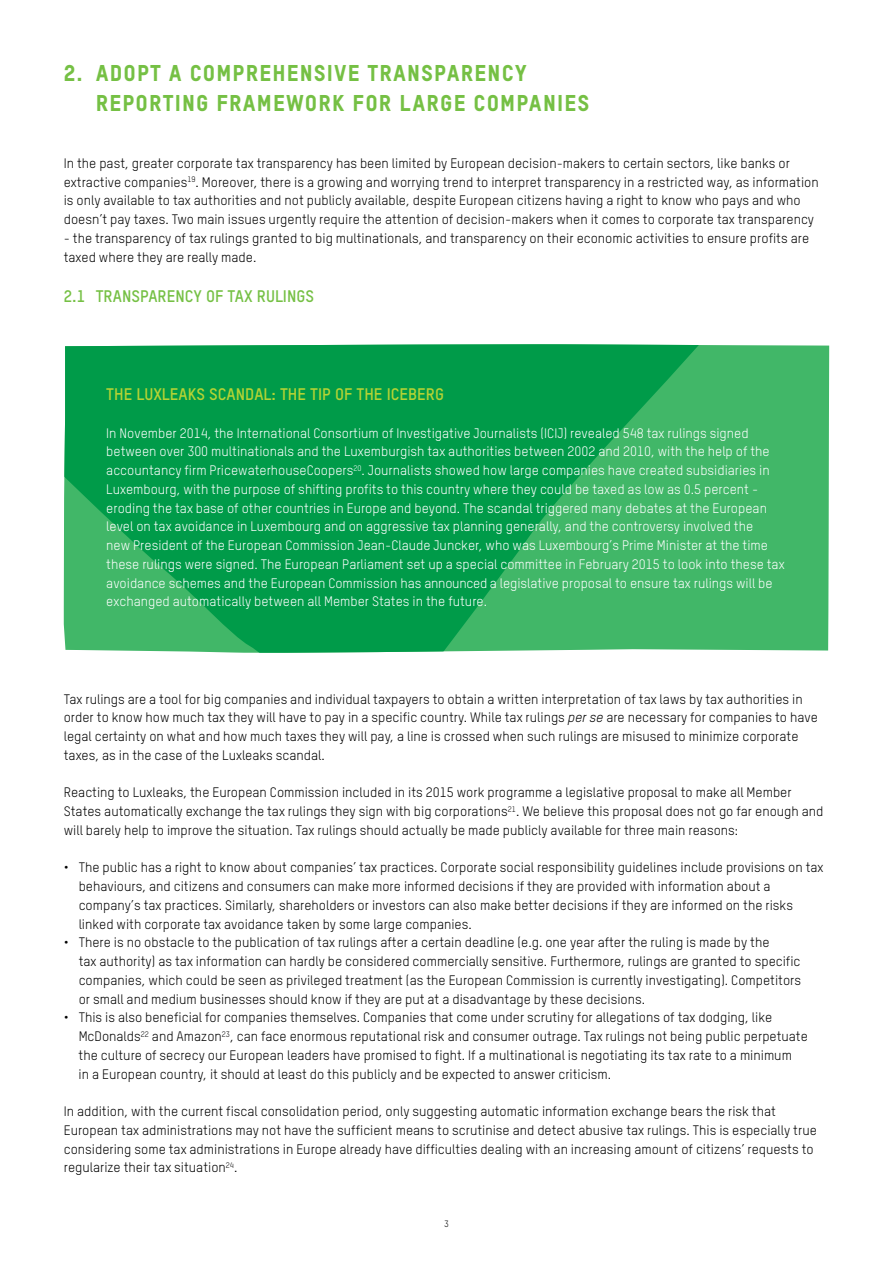
<style>
.page{position:relative;width:893px;height:1263px;background:#fff}
.page>*{position:absolute;margin:0;border:0;box-sizing:border-box;transform-origin:0 0}
.t1{font:22.5px/30px "Oxfam TSTARPRO Headline";letter-spacing:.05em;color:#75c044}
.t2{font:700 16.5px "Oxfam TSTARPRO";color:#b5d334}
.t3{font:700 16.5px "Oxfam TSTARPRO";color:#75c044}
.t4{font:13.5px/18.8px "Oxfam TSTARPRO";color:#000}
.t5{font:13.5px/18.8px "Oxfam TSTARPRO";color:#fff}
.t6{font:9px "Oxfam TSTARPRO";color:#000}
.s1{font-style:italic}
</style>
<div class="page">
<div style="left:761px;top:345px;width:68px;height:306px;background:#41b768"></div>
<svg style="left:64px;top:344px;width:697px;height:309px;background:#19a555"></svg>
<h1 class="t1" style="left:96px;top:58px;width:495px;text-indent:-32px">2. ADOPT A COMPREHENSIVE TRANSPARENCY<br>REPORTING FRAMEWORK FOR LARGE COMPANIES</h1>
<p class="t4" style="left:64px;top:154px;width:756px">I n the past, greater corporate tax transparency has been limited by European decision-makers to certain sectors, like banks or extractive companies<sup>19</sup>. Moreover, there is a growing and worrying trend to interpret transparency in a restricted way, as information is only available to tax authorities and not publicly available, despite European citizens having a right to know who pays and who doesn’t pay taxes. Two main issues urgently require the attention of decision-makers when it comes to corporate tax transparency</p>
<p class="t4" style="left:64px;top:229px;width:747px">- the transparency of tax rulings granted to big multinationals, and transparency on their economic activities to ensure profits are taxed where they are really made.</p>
<p class="t3" style="left:64px;top:286px;width:252px">2.1 TRANSPARENCY OF TAX RULINGS</p>
<p class="t2" style="left:106px;top:384px;width:339px">THE LUXLEAKS SCANDAL: THE TIP OF THE ICEBERG</p>
<p class="t5" style="left:106px;top:423px;width:680px">I n November 2014, the I nternational Consortium of Investigative Journalists (ICIJ) revealed 548 tax rulings signed between over 300 multinationals and the Luxemburgish tax authorities between 2002 and 2010, with the help of the accountancy firm PricewaterhouseCoopers<sup>20</sup>. Journalists showed how large companies have created subsidiaries in Luxembourg, with the purpose of shifting profits to this country where they could be taxed as low as 0.5 percent - eroding the tax base of other countries in Europe and beyond. The scandal triggered many debates at the European level on tax avoidance in Luxembourg and on aggressive tax planning generally, and the controversy involved the<br>new President of the European Commission Jean-Claude Juncker, who was Luxembourg’s Prime Minister at the time these rulings were signed. The European Parliament set up a special committee in February 2015 to look into these tax avoidance schemes and the European Commission has announced a legislative proposal to ensure tax rulings will be exchanged automatically between all Member States in the future.</p>
<p class="t4" style="left:64px;top:689px;width:755px">Tax rulings are a tool for big companies and individual taxpayers to obtain a written interpretation of tax laws by tax authorities in order to know how much tax they will have to pay in a specific country. While tax rulings <span class="s1">per se</span> are necessary for companies to have legal certainty on what and how much taxes they will pay, a line is crossed when such rulings are misused to minimize corporate taxes, as in the case of the Luxleaks scandal.</p>
<p class="t4" style="left:64px;top:783px;width:761px">Reacting to Luxleaks, the European Commission included in its 2015 work programme a legislative proposal to make all Member<br>States automatically exchange the tax rulings they sign with big corporations<sup>21</sup>. We believe this proposal does not go far enough and will barely help to improve the situation. Tax rulings should actually be made publicly available for three main reasons:</p>
<p class="t4" style="left:79px;top:858px;width:746px;text-indent:-15px">• The public has a right to know about companies’ tax practices. Corporate social responsibility guidelines include provisions on tax behaviours, and citizens and consumers can make more informed decisions if they are provided with information about a company’s tax practices. Similarly, shareholders or investors can also make better decisions if they are informed on the risks linked with corporate tax avoidance taken by some large companies.</p>
<p class="t4" style="left:79px;top:933px;width:724px;text-indent:-15px">• There is no obstacle to the publication of tax rulings after a certain deadline (e.g. one year after the ruling is made by the<br>tax authority) as tax information can hardly be considered commercially sensitive. Furthermore, rulings are granted to specific companies, which could be seen as privileged treatment (as the European Commission is currently investigating). Competitors or small and medium businesses should know if they are put at a disadvantage by these decisions.</p>
<p class="t4" style="left:79px;top:1008px;width:731px;text-indent:-15px">• This is also beneficial for companies themselves. Companies that come under scrutiny for allegations of tax dodging, like McDonalds<sup>22</sup> and Amazon<sup>23</sup>, can face enormous reputational risk and consumer outrage. Tax rulings not being public perpetuate the culture of secrecy our European leaders have promised to fight. If a multinational is negotiating its tax rate to a minimum<br>in a European country, it should at least do this publicly and be expected to answer criticism.</p>
<p class="t4" style="left:64px;top:1102px;width:755px">I n addition, with the current fiscal consolidation period, only suggesting automatic information exchange bears the risk that European tax administrations may not have the sufficient means to scrutinise and detect abusive tax rulings. This is especially true considering some tax administrations in Europe already have difficulties dealing with an increasing amount of citizens’ requests to regularize their tax situation<sup>24</sup>.</p>
<p class="t6" style="left:444px;top:1219px;width:6px">3</p>
</div>
